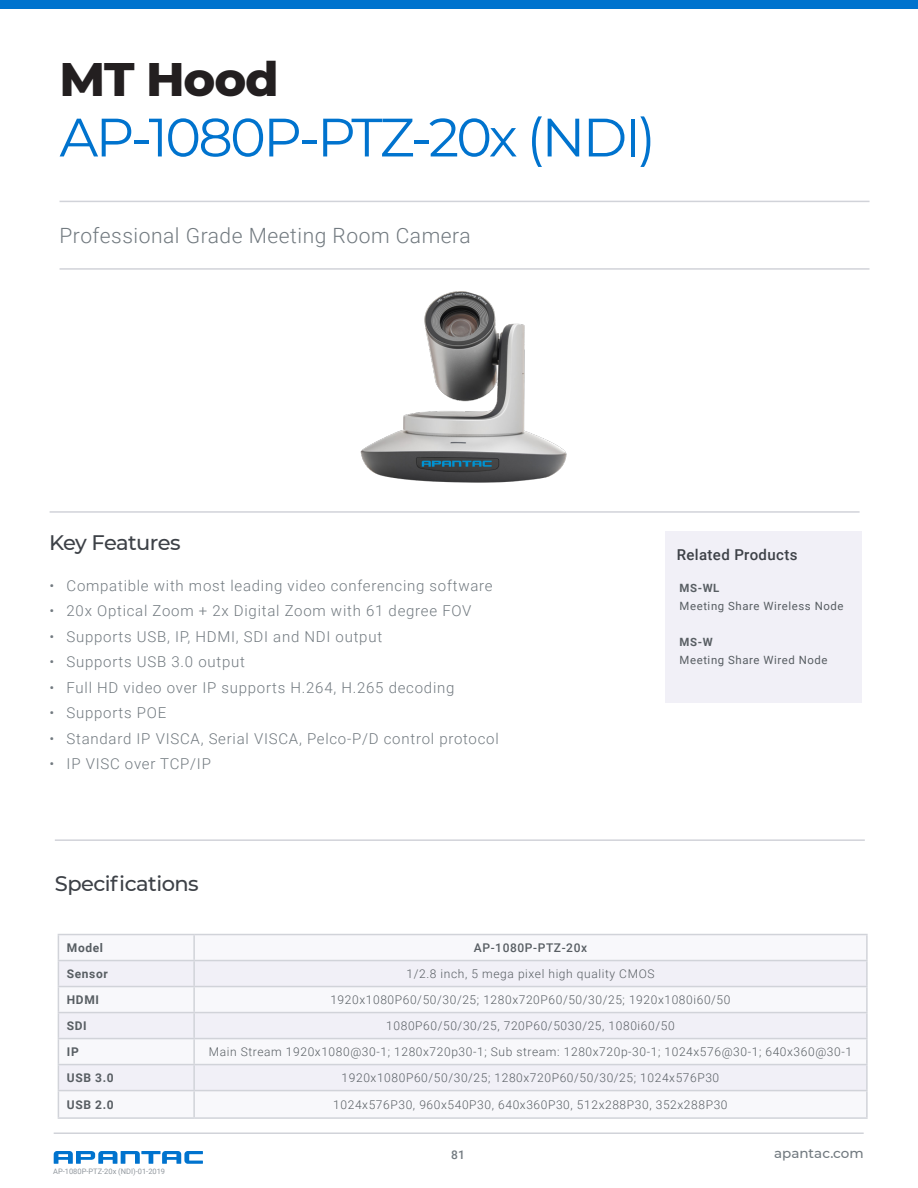
<style>
.page{position:relative;width:918px;height:1188px;background:#fff}
.page>*{position:absolute;margin:0;border:0;box-sizing:border-box;transform-origin:0 0}
.t1{font:54px "Montserrat";letter-spacing:-.05em;color:#0073ce}
.t2{font:800 48px "Montserrat";letter-spacing:-.025em;color:#231f20}
.t3{font:300 21px "Roboto";letter-spacing:.025em;color:#727a80}
.t4{font:500 21px "Montserrat";letter-spacing:-.025em;color:#3d4147}
.t5{font:300 15px "Roboto";letter-spacing:.05em;color:#727a80}
.t6{font:500 15px "Roboto";letter-spacing:.025em;color:#3d4147}
.t7{font:500 13.5px "Montserrat";color:#727a80}
.t8{font:300 12px "Roboto";letter-spacing:.05em;color:#585e63}
.t9{font:700 12px "Roboto";letter-spacing:.05em;color:#585e63}
.t10{font:500 12px "Roboto";letter-spacing:.05em;color:#585e63}
.t11{font:500 12px "Roboto";color:#727a80}
.t12{font:11.4px "Roboto";letter-spacing:.05em;color:#585e63}
.t13{font:700 11.4px "Roboto";color:#585e63}
.Section_Marker{font:7.5px "Roboto";color:#92989e}
</style>
<div class="page">
<div style="left:0;top:0;width:918px;height:9px;background:#0073ce"></div>
<hr style="left:54px;top:1133px;width:810px;height:1px;background:#d1d3d9">
<svg style="left:54px;top:1151px;width:149px;height:13px"></svg>
<hr style="left:60px;top:201px;width:810px;height:1px;background:#d1d3d9">
<hr style="left:60px;top:268px;width:810px;height:2px;background:#d1d3d9">
<hr style="left:50px;top:511px;width:810px;height:2px;background:#d1d3d9">
<div style="left:665px;top:531px;width:197px;height:172px;background:#f1f0f7"></div>
<img style="left:267px;top:269px;width:422px;height:244px">
<svg style="left:59px;top:935px;width:807px;height:182px"></svg>
<div style="left:59px;top:961px;width:807px;height:129px;background:#f1f0f7"></div>
<hr style="left:58px;top:934px;width:136px;height:1px;background:#d1d3d9">
<hr style="left:194px;top:934px;width:674px;height:1px;background:#d1d3d9">
<hr style="left:193px;top:935px;width:2px;height:25px;background:#d1d3d9">
<hr style="left:866px;top:935px;width:2px;height:25px;background:#d1d3d9">
<hr style="left:58px;top:960px;width:136px;height:1px;background:#d1d3d9">
<hr style="left:194px;top:960px;width:674px;height:1px;background:#d1d3d9">
<hr style="left:193px;top:961px;width:2px;height:25px;background:#d1d3d9">
<hr style="left:866px;top:961px;width:2px;height:25px;background:#d1d3d9">
<hr style="left:58px;top:986px;width:136px;height:1px;background:#d1d3d9">
<hr style="left:194px;top:986px;width:674px;height:1px;background:#d1d3d9">
<hr style="left:193px;top:987px;width:2px;height:25px;background:#d1d3d9">
<hr style="left:866px;top:987px;width:2px;height:25px;background:#d1d3d9">
<hr style="left:58px;top:1012px;width:136px;height:1px;background:#d1d3d9">
<hr style="left:194px;top:1012px;width:674px;height:1px;background:#d1d3d9">
<hr style="left:193px;top:1013px;width:2px;height:25px;background:#d1d3d9">
<hr style="left:866px;top:1013px;width:2px;height:25px;background:#d1d3d9">
<hr style="left:58px;top:1038px;width:136px;height:1px;background:#d1d3d9">
<hr style="left:194px;top:1038px;width:674px;height:1px;background:#d1d3d9">
<hr style="left:193px;top:1039px;width:2px;height:25px;background:#d1d3d9">
<hr style="left:866px;top:1039px;width:2px;height:25px;background:#d1d3d9">
<hr style="left:58px;top:1064px;width:136px;height:1px;background:#d1d3d9">
<hr style="left:194px;top:1064px;width:674px;height:1px;background:#d1d3d9">
<hr style="left:193px;top:1065px;width:2px;height:25px;background:#d1d3d9">
<hr style="left:866px;top:1065px;width:2px;height:25px;background:#d1d3d9">
<hr style="left:58px;top:1090px;width:136px;height:1px;background:#d1d3d9">
<svg style="left:58px;top:935px;width:1px;height:182px"></svg>
<hr style="left:194px;top:1090px;width:674px;height:1px;background:#d1d3d9">
<hr style="left:193px;top:1091px;width:2px;height:26px;background:#d1d3d9">
<hr style="left:866px;top:1091px;width:2px;height:26px;background:#d1d3d9">
<hr style="left:58px;top:1117px;width:136px;height:2px;background:#d1d3d9">
<hr style="left:194px;top:1117px;width:674px;height:2px;background:#d1d3d9">
<hr style="left:55px;top:839px;width:810px;height:2px;background:#d1d3d9">
<h2 class="t2" style="left:60px;top:44px;width:221px">MT Hood</h2>
<h1 class="t1" style="left:60px;top:100px;width:598px">AP-1080P-PTZ-20x (NDI)</h1>
<p class="t3" style="left:60px;top:220px;width:413px">Professional Grade Meeting Room Camera</p>
<p class="t4" style="left:49px;top:528px;width:133px">Key Features</p>
<p class="t5" style="left:50px;top:575px;width:445px">• Compatible with most leading video conferencing software</p>
<p class="t5" style="left:50px;top:600px;width:423px">• 20x Optical Zoom + 2x Digital Zoom with 61 degree FOV</p>
<p class="t5" style="left:50px;top:626px;width:334px">• Supports USB, IP, HDMI, SDI and NDI output</p>
<p class="t5" style="left:50px;top:651px;width:197px">• Supports USB 3.0 output</p>
<p class="t5" style="left:50px;top:677px;width:406px">• Full HD video over IP supports H.264, H.265 decoding</p>
<p class="t5" style="left:50px;top:702px;width:118px">• Supports POE</p>
<p class="t5" style="left:50px;top:728px;width:451px">• Standard IP VISCA, Serial VISCA, Pelco-P/D control protocol</p>
<p class="t5" style="left:50px;top:753px;width:163px">• IP VISC over TCP/IP</p>
<p class="t4" style="left:55px;top:869px;width:145px">Specifications</p>
<p class="t6" style="left:677px;top:544px;width:122px">Related Products</p>
<p class="t13" style="left:680px;top:580px;width:41px">MS-WL</p>
<p class="t12" style="left:680px;top:598px;width:165px">Meeting Share Wireless Node</p>
<p class="t13" style="left:680px;top:634px;width:35px">MS-W</p>
<p class="t12" style="left:680px;top:652px;width:150px">Meeting Share Wired Node</p>
<p class="t9" style="left:67px;top:939px;width:38px">Model</p>
<p class="t10" style="left:474px;top:939px;width:115px">AP-1080P-PTZ-20x</p>
<p class="t9" style="left:67px;top:965px;width:42px">Sensor</p>
<p class="t8" style="left:406px;top:965px;width:250px">1/2.8 inch, 5 mega pixel high quality CMOS</p>
<p class="t9" style="left:67px;top:991px;width:34px">HDMI</p>
<p class="t8" style="left:330px;top:991px;width:402px">1920x1080P60/50/30/25; 1280x720P60/50/30/25; 1920x1080i60/50</p>
<p class="t9" style="left:67px;top:1017px;width:21px">SDI</p>
<p class="t8" style="left:386px;top:1017px;width:290px">1080P60/50/30/25, 720P60/5030/25, 1080i60/50</p>
<p class="t9" style="left:67px;top:1043px;width:13px">IP</p>
<p class="t8" style="left:209px;top:1043px;width:645px">Main Stream 1920x1080@30-1; 1280x720p30-1; Sub stream: 1280x720p-30-1; 1024x576@30-1; 640x360@30-1</p>
<p class="t9" style="left:67px;top:1069px;width:48px">USB 3.0</p>
<p class="t8" style="left:342px;top:1069px;width:379px">1920x1080P60/50/30/25; 1280x720P60/50/30/25; 1024x576P30</p>
<p class="t9" style="left:67px;top:1096px;width:48px">USB 2.0</p>
<p class="t8" style="left:333px;top:1096px;width:396px">1024x576P30, 960x540P30, 640x360P30, 512x288P30, 352x288P30</p>
<p class="Section_Marker" style="left:53px;top:1166px;width:114px">AP-1080P-PTZ-20x (NDI)-01-2019</p>
<p class="t11" style="left:451px;top:1146px;width:15px">81</p>
<p class="t7" style="left:774px;top:1143px;width:91px">apantac.com</p>
</div>
